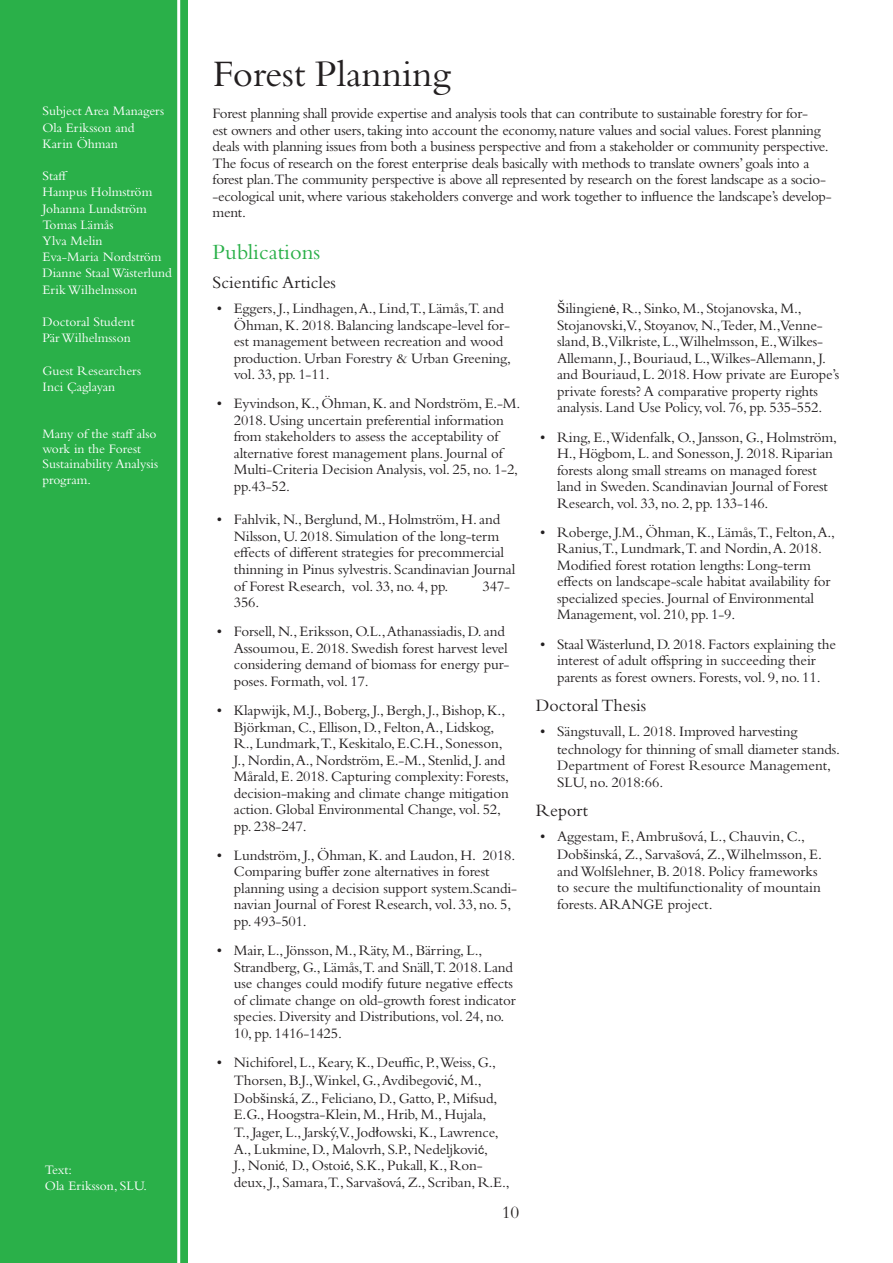
<style>
.page{position:relative;width:893px;height:1263px;background:#fff}
.page>*{position:absolute;margin:0;border:0;box-sizing:border-box;transform-origin:0 0}
.No_Spacing{font:39px "Bembo Std";color:#231f20}
.t1{font:22.5px "Bembo Std";color:#2ab049}
.t2{font:18px "Bembo Std";color:#231f20}
.t3{font:15px/16.5px "Bembo Std";letter-spacing:-.01em;color:#231f20}
.t4{font:15px/18px "Bembo Std";letter-spacing:-.01em;color:#221e1f}
.t5{font:13.5px/15.5px "Bembo Std";color:#fff}
.s1{font-family:"Times New Roman"}
.s2{font-family:"Calibri"}
.s3{font-family:"Arial";font-size:12px}
.s4{font-family:"Times New Roman";font-size:13.5px}
.s5{color:#231f20}
</style>
<div class="page">
<div style="left:0;top:0;width:188px;height:1263px;background:#2ab049"></div>
<hr style="left:177px;top:0;width:3px;height:1263px;background:#fff">
<p class="t5" style="left:43px;top:103px;width:123px">Subject Area Managers</p>
<p class="t5" style="left:43px;top:119px;width:93px">Ola Eriksson and</p>
<p class="t5" style="left:43px;top:136px;width:77px">Karin Öhman</p>
<p class="t5" style="left:43px;top:168px;width:27px">Staff</p>
<p class="t5" style="left:43px;top:184px;width:111px">Hampus Holmström</p>
<p class="t5" style="left:43px;top:200px;width:106px">Johanna Lundström</p>
<p class="t5" style="left:43px;top:217px;width:72px">Tomas Lämås</p>
<p class="t5" style="left:43px;top:233px;width:62px">Ylva Melin</p>
<p class="t5" style="left:43px;top:249px;width:121px">Eva-Maria Nordström</p>
<p class="t5" style="left:43px;top:265px;width:131px">Dianne Staal Wästerlund</p>
<p class="t5" style="left:43px;top:281px;width:96px">Erik Wilhelmsson</p>
<p class="t5" style="left:43px;top:314px;width:94px">Doctoral Student</p>
<p class="t5" style="left:43px;top:330px;width:90px">Pär Wilhelmsson</p>
<p class="t5" style="left:43px;top:362px;width:100px">Guest Researchers</p>
<p class="t5" style="left:43px;top:379px;width:74px">Inci Çaglayan</p>
<p class="t5" style="left:43px;top:426px;width:117px">Many of the staff also work in the Forest<br>Sustainability Analysis program.</p>
<p class="t5" style="left:45px;top:1162px;width:29px">Text:</p>
<p class="t5" style="left:45px;top:1178px;width:104px">Ola Eriksson, SLU.</p>
<p class="No_Spacing" style="left:213px;top:51px;width:240px">Forest Planning</p>
<p class="t3" style="left:213px;top:105px;width:621px">Forest planning shall provide expertise and analysis tools that can contribute to sustainable forestry for for-<br>est owners and other users, taking into account the economy, nature values and social values. Forest planning deals with planning issues from both a business perspective and from a stakeholder or community perspective.<br>The focus of research on the forest enterprise deals basically with methods to translate owners’ goals into a forest plan.The community perspective is above all represented by research on the forest landscape as a socio--ecological unit, where various stakeholders converge and work together to influence the landscape’s develop&shy;ment.</p>
<p class="t1" style="left:213px;top:239px;width:109px">Publications</p>
<p class="t2" style="left:213px;top:272px;width:125px">Scientific Articles</p>
<p class="t3" style="left:234px;top:300px;width:279px;text-indent:-17px">• Eggers, J., Lindhagen, A., Lind,T., Lämås,T. and Öhman, K. 2018. Balancing landscape-level for&shy;est management between recreation and wood production. Urban Forestry &amp; Urban Greening, vol. 33, pp. 1-11.</p>
<p class="t3" style="left:234px;top:395px;width:288px;text-indent:-17px">• Eyvindson, K., Öhman, K. and Nordström, E.-M.<br>2018. Using uncertain preferential information from stakeholders to assess the acceptability of alternative forest management plans. Journal of Multi-Criteria Decision Analysis, vol. 25, no. 1-2, pp.43-52.</p>
<p class="t3" style="left:234px;top:511px;width:283px;text-indent:-17px">• Fahlvik, N., Berglund, M., Holmström, H. and Nilsson, U. 2018. Simulation of the long-term effects of different strategies for precommercial thinning in Pinus sylvestris. Scandinavian Journal of Forest Research, vol. 33, no. 4, pp.</p>
<p class="t3" style="left:483px;top:577px;width:29px">347-</p>
<p class="t3" style="left:234px;top:594px;width:27px">356.</p>
<p class="t3" style="left:234px;top:623px;width:277px;text-indent:-17px">• Forsell, N., Eriksson, O.L., Athanassiadis, D. and Assoumou, E. 2018. Swedish forest harvest level considering demand of biomass for energy pur&shy;poses. Formath, vol. 17.</p>
<p class="t3" style="left:234px;top:702px;width:277px;text-indent:-17px">• Klapwijk, M.J., Boberg, J., Bergh, J., Bishop, K., Björkman, C., Ellison, D., Felton, A., Lidskog, R., Lundmark,T., Keskitalo, E.C.H., Sonesson, J., Nordin, A., Nordström, E.-M., Stenlid, J. and Mårald, E. 2018. Capturing complexity: Forests, decision-making and climate change mitigation action. Global Environmental Change, vol. 52, pp. 238-247.</p>
<p class="t3" style="left:234px;top:846px;width:285px;text-indent:-17px">• Lundström, J., Öhman, K. and Laudon, H. 2018.<br>Comparing buffer zone alternatives in forest planning using a decision support system.Scandi&shy;navian Journal of Forest Research, vol. 33, no. 5, pp. 493-501.</p>
<p class="t3" style="left:234px;top:942px;width:283px;text-indent:-17px">• Mair, L., Jönsson, M., Räty, M., Bärring, L., Strandberg, G., Lämås,T. and Snäll,T. 2018. Land use changes could modify future negative effects of climate change on old-growth forest indicator species. Diversity and Distributions, vol. 24, no.<br>10, pp. 1416-1425.</p>
<p class="t3" style="left:234px;top:1053px;width:265px;line-height:18px;text-indent:-17px">• Nichiforel, L., Keary, K., Deuffic, P.,Weiss, G.,<br>Thorsen, B.J.,Winkel, G., Avdibegovi<span class="s1">ć</span>, M.,<br>Dob<span class="s1">š</span>inská, Z., Feliciano, D., Gatto, P., Mifsud,</p>
<p class="t3" style="left:234px;top:1105px;width:266px;line-height:18px">E.G., Hoogstra-Klein, M., Hrib, M., Hujala,<br>T., Jager, L., Jarský,V., Jod<span class="s2">ł</span>owski, K., Lawrence,</p>
<p class="t3" style="left:234px;top:1140px;width:277px">A., Lukmine, D., Malovrh, S.P., Nedeljkovi<span class="s3">ć</span>,<br>J., Noni<span class="s3">ć,</span> D., Ostoi<span class="s3">ć</span>, S.K., Pukall, K., Ron&shy;deux, J., Samara,T., Sarva<span class="s4">š</span>ová, Z., Scriban, R.E.,</p>
<p class="t2" style="left:502px;top:1202px;width:19px">10</p>
<p class="t3" style="left:557px;top:300px;width:284px"><span class="s1">Š</span>ilingien<span class="s3">ė</span>, R., Sinko, M., Stojanovska, M., Stojanovski,V., Stoyanov, N.,Teder, M.,Venne&shy;sland, B.,Vilkriste, L.,Wilhelmsson, E.,Wilkes-Allemann, J., Bouriaud, L.,Wilkes-Allemann, J. and Bouriaud, L. 2018. How private are Europe’s private forests? A comparative property rights analysis. Land Use Policy, vol. 76, pp. 535-552.</p>
<p class="t3" style="left:557px;top:428px;width:282px;text-indent:-17px">• Ring, E.,Widenfalk, O., Jansson, G., Holmström, H., Högbom, L. and Sonesson, J. 2018. Riparian forests along small streams on managed forest land in Sweden. Scandinavian Journal of Forest Research, vol. 33, no. 2, pp. 133-146.</p>
<p class="t3" style="left:557px;top:524px;width:280px;text-indent:-17px">• Roberge, J.M., Öhman, K., Lämås,T., Felton, A., Ranius,T., Lundmark,T. and Nordin, A. 2018.<br>Modified forest rotation lengths: Long-term effects on landscape-scale habitat availability for specialized species. Journal of Environmental Management, vol. 210, pp. 1-9.</p>
<p class="t3" style="left:540px;top:635px;width:297px;text-align:center">• Staal Wästerlund, D. 2018. Factors explaining the interest of adult offspring in succeeding their parents as forest owners. Forests, vol. 9, no. 11.</p>
<p class="t2" style="left:536px;top:695px;width:112px">Doctoral Thesis</p>
<p class="t4" style="left:557px;top:722px;width:284px;text-indent:-17px"><span class="s5">• Sängstuvall, L. 2018.</span> Improved harvesting technology for thinning of small diameter stands.</p>
<p class="t3" style="left:557px;top:757px;width:276px">Department of Forest Resource Management,<br>SLU, no. 2018:66.</p>
<p class="t2" style="left:536px;top:800px;width:54px">Report</p>
<p class="t3" style="left:557px;top:827px;width:267px;line-height:18px;text-indent:-17px">• Aggestam, F., Ambru<span class="s4">š</span>ová, L., Chauvin, C.,<br>Dob<span class="s1">š</span>inská, Z., Sarva<span class="s4">š</span>ová, Z.,Wilhelmsson, E.</p>
<p class="t3" style="left:557px;top:862px;width:265px">and Wolfslehner, B. 2018. Policy frameworks to secure the multifunctionality of mountain forests. ARANGE project.</p>
</div>
